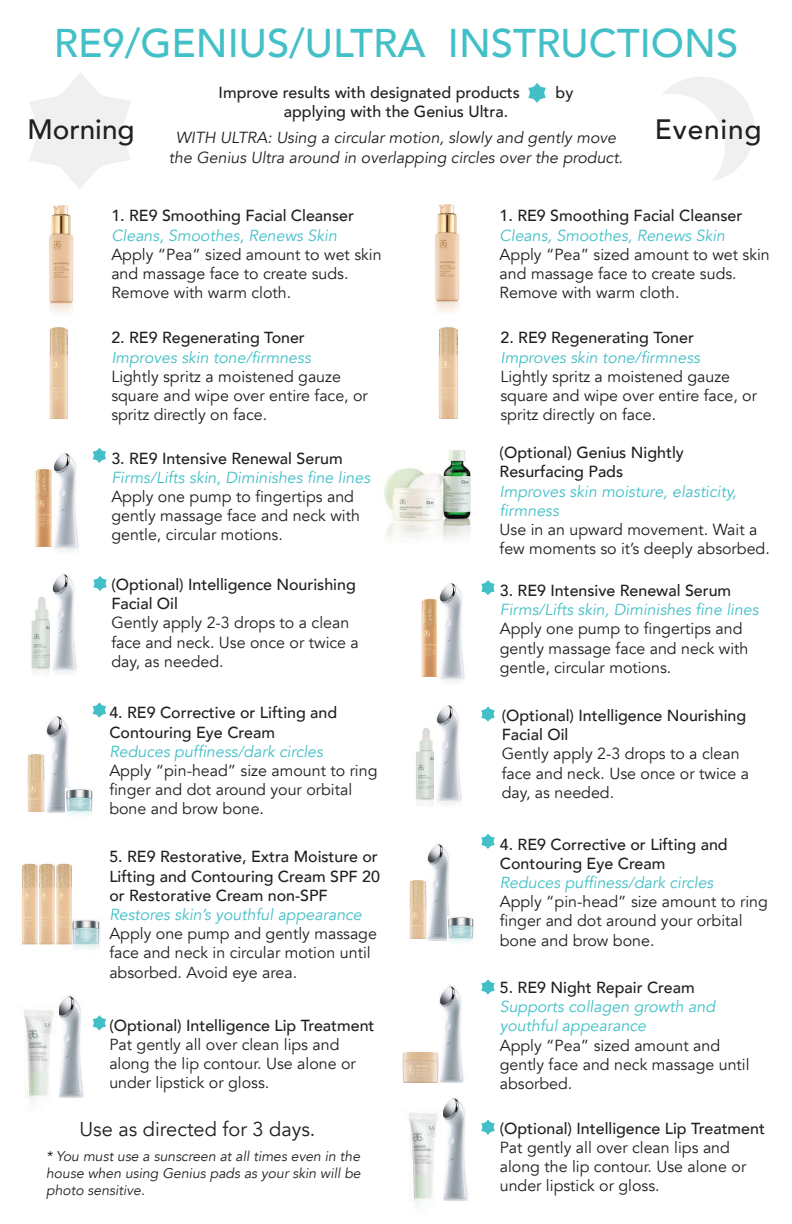
<style>
.page{position:relative;width:792px;height:1224px;background:#fff}
.page>*{position:absolute;margin:0;border:0;box-sizing:border-box;transform-origin:0 0}
.t1{font:500 40px "Avenir";color:#43c0c7}
.t2{font:500 28px "Avenir";letter-spacing:.015em;color:#231f20}
.t3{font:20px "Avenir";color:#231f20}
.t4{font:16px/19.2px "Avenir";color:#231f20}
.t5{font:500 16px/19.2px "Avenir";color:#231f20}
.t6{font:italic 16px/19.2px "Avenir";color:#43c0c7}
.t7{font:italic 16px "Avenir";color:#231f20}
.t8{font:italic 14px/16.8px "Avenir";color:#231f20}
.s1{font-weight:400;font-style:italic;color:#43c0c7}
.s2{font-weight:500;font-style:normal;color:#231f20}
</style>
<div class="page">
<img style="left:73px;top:919px;width:27px;height:31px">
<img style="left:21px;top:863px;width:50px;height:82px">
<img style="left:438px;top:986px;width:26px;height:96px">
<img style="left:35px;top:469px;width:17px;height:77px">
<img style="left:384px;top:450px;width:87px;height:89px">
<svg style="left:29px;top:73px;width:102px;height:116px"></svg>
<svg style="left:663px;top:77px;width:91px;height:104px"></svg>
<img style="left:31px;top:597px;width:19px;height:76px">
<img style="left:52px;top:575px;width:25px;height:98px">
<img style="left:416px;top:728px;width:18px;height:76px">
<img style="left:436px;top:706px;width:26px;height:98px">
<img style="left:44px;top:716px;width:32px;height:96px">
<img style="left:66px;top:789px;width:27px;height:27px">
<img style="left:414px;top:844px;width:42px;height:96px">
<img style="left:447px;top:917px;width:27px;height:26px">
<img style="left:59px;top:995px;width:34px;height:103px">
<img style="left:24px;top:1010px;width:30px;height:93px">
<img style="left:443px;top:1097px;width:25px;height:104px">
<img style="left:409px;top:1113px;width:29px;height:93px">
<svg style="left:481px;top:1120px;width:14px;height:15px"></svg>
<svg style="left:528px;top:83px;width:18px;height:20px"></svg>
<svg style="left:93px;top:1015px;width:13px;height:16px"></svg>
<svg style="left:481px;top:979px;width:14px;height:16px"></svg>
<svg style="left:93px;top:702px;width:13px;height:16px"></svg>
<svg style="left:481px;top:834px;width:14px;height:15px"></svg>
<svg style="left:481px;top:706px;width:14px;height:16px"></svg>
<svg style="left:481px;top:580px;width:14px;height:15px"></svg>
<svg style="left:93px;top:576px;width:14px;height:15px"></svg>
<svg style="left:93px;top:448px;width:13px;height:15px"></svg>
<img style="left:49px;top:327px;width:19px;height:92px">
<img style="left:438px;top:327px;width:19px;height:92px">
<img style="left:53px;top:454px;width:26px;height:97px">
<img style="left:421px;top:599px;width:16px;height:78px">
<img style="left:439px;top:584px;width:26px;height:98px">
<img style="left:27px;top:754px;width:17px;height:58px">
<img style="left:409px;top:880px;width:17px;height:58px">
<img style="left:402px;top:1051px;width:36px;height:31px">
<img style="left:49px;top:205px;width:25px;height:109px">
<img style="left:435px;top:204px;width:25px;height:108px">
<p class="t1" style="left:54px;top:9px;width:686px">RE9/GENIUS/ULTRA INSTRUCTIONS</p>
<p class="t5" style="left:219px;top:82px;width:303px">Improve results with designated products</p>
<p class="t5" style="left:556px;top:82px;width:19px">by</p>
<p class="t5" style="left:284px;top:101px;width:226px">applying with the Genius Ultra.</p>
<p class="t7" style="left:176px;top:128px;width:442px">WITH ULTRA: Using a circular motion, slowly and gently move</p>
<p class="t7" style="left:169px;top:147px;width:456px">the Genius Ultra around in overlapping circles over the product.</p>
<p class="t2" style="left:27px;top:105px;width:109px">Morning</p>
<p class="t2" style="left:655px;top:105px;width:108px">Evening</p>
<p class="t5" style="left:111px;top:205px;width:244px">1. RE9 Smoothing Facial Cleanser<br><span class="s1">Cleans, Smoothes, Renews Skin</span></p>
<p class="t4" style="left:111px;top:245px;width:272px">Apply “Pea” sized amount to wet skin</p>
<p class="t4" style="left:111px;top:264px;width:239px">and massage face to create suds.</p>
<p class="t4" style="left:111px;top:283px;width:181px">Remove with warm cloth.</p>
<p class="t6" style="left:111px;top:329px;width:201px"><span class="s2">2. RE9 Regenerating Toner<br></span>Improves skin tone/firmness</p>
<p class="t4" style="left:111px;top:367px;width:231px">Lightly spritz a moistened gauze</p>
<p class="t4" style="left:111px;top:386px;width:258px">square and wipe over entire face, or spritz directly on face.</p>
<p class="t6" style="left:111px;top:449px;width:260px"><span class="s2">3. RE9 Intensive Renewal Serum<br></span>Firms/Lifts skin, Diminishes fine lines</p>
<p class="t4" style="left:111px;top:487px;width:250px">Apply one pump to fingertips and gently massage face and neck with gentle, circular motions.</p>
<p class="t5" style="left:111px;top:574px;width:246px">(Optional) Intelligence Nourishing<br>Facial Oil</p>
<p class="t4" style="left:111px;top:614px;width:249px">Gently apply 2-3 drops to a clean face and neck. Use once or twice a day, as needed.</p>
<p class="t5" style="left:109px;top:702px;width:229px">4. RE9 Corrective or Lifting and<br>Contouring Eye Cream<br><span class="s1">Reduces puffiness/dark circles</span></p>
<p class="t4" style="left:109px;top:761px;width:270px">Apply “pin-head” size amount to ring finger and dot around your orbital bone and brow bone.</p>
<p class="t5" style="left:109px;top:846px;width:272px">5. RE9 Restorative, Extra Moisture or Lifting and Contouring Cream SPF 20 or Restorative Cream non-SPF <span class="s1">Restores skin’s youthful appearance</span></p>
<p class="t4" style="left:109px;top:924px;width:269px">Apply one pump and gently massage face and neck in circular motion until absorbed. Avoid eye area.</p>
<p class="t5" style="left:109px;top:1015px;width:267px">(Optional) Intelligence Lip Treatment</p>
<p class="t4" style="left:109px;top:1035px;width:248px">Pat gently all over clean lips and along the lip contour. Use alone or under lipstick or gloss.</p>
<p class="t3" style="left:80px;top:1117px;width:237px">Use as directed for 3 days.</p>
<p class="t8" style="left:46px;top:1148px;width:316px">* You must use a sunscreen at all times even in the house when using Genius pads as your skin will be</p>
<p class="t8" style="left:46px;top:1182px;width:100px">photo sensitive.</p>
<p class="t5" style="left:500px;top:205px;width:244px">1. RE9 Smoothing Facial Cleanser<br><span class="s1">Cleans, Smoothes, Renews Skin</span></p>
<p class="t4" style="left:500px;top:245px;width:272px">Apply “Pea” sized amount to wet skin</p>
<p class="t4" style="left:500px;top:264px;width:239px">and massage face to create suds.</p>
<p class="t4" style="left:500px;top:283px;width:181px">Remove with warm cloth.</p>
<p class="t6" style="left:500px;top:329px;width:201px"><span class="s2">2. RE9 Regenerating Toner<br></span>Improves skin tone/firmness</p>
<p class="t4" style="left:500px;top:367px;width:231px">Lightly spritz a moistened gauze</p>
<p class="t4" style="left:500px;top:386px;width:258px">square and wipe over entire face, or spritz directly on face.</p>
<p class="t5" style="left:500px;top:442px;width:186px">(Optional) Genius Nightly</p>
<p class="t6" style="left:500px;top:463px;width:239px"><span class="s2">Resurfacing Pads<br></span>Improves skin moisture, elasticity,</p>
<p class="t6" style="left:500px;top:501px;width:61px">firmness</p>
<p class="t4" style="left:500px;top:520px;width:259px">Use in an upward movement. Wait a</p>
<p class="t4" style="left:500px;top:539px;width:272px">few moments so it’s deeply absorbed.</p>
<p class="t6" style="left:500px;top:581px;width:260px"><span class="s2">3. RE9 Intensive Renewal Serum<br></span>Firms/Lifts skin, Diminishes fine lines</p>
<p class="t4" style="left:500px;top:620px;width:250px">Apply one pump to fingertips and gently massage face and neck with gentle, circular motions.</p>
<p class="t5" style="left:502px;top:705px;width:246px">(Optional) Intelligence Nourishing<br>Facial Oil</p>
<p class="t4" style="left:502px;top:745px;width:249px">Gently apply 2-3 drops to a clean face and neck. Use once or twice a day, as needed.</p>
<p class="t5" style="left:500px;top:834px;width:229px">4. RE9 Corrective or Lifting and<br>Contouring Eye Cream<br><span class="s1">Reduces puffiness/dark circles</span></p>
<p class="t4" style="left:500px;top:892px;width:270px">Apply “pin-head” size amount to ring finger and dot around your orbital bone and brow bone.</p>
<p class="t6" style="left:500px;top:978px;width:217px"><span class="s2">5. RE9 Night Repair Cream<br></span>Supports collagen growth and youthful appearance</p>
<p class="t4" style="left:500px;top:1036px;width:251px">Apply “Pea” sized amount and gently face and neck massage until absorbed.</p>
<p class="t5" style="left:500px;top:1117px;width:267px">(Optional) Intelligence Lip Treatment</p>
<p class="t4" style="left:500px;top:1138px;width:248px">Pat gently all over clean lips and along the lip contour. Use alone or under lipstick or gloss.</p>
</div>
